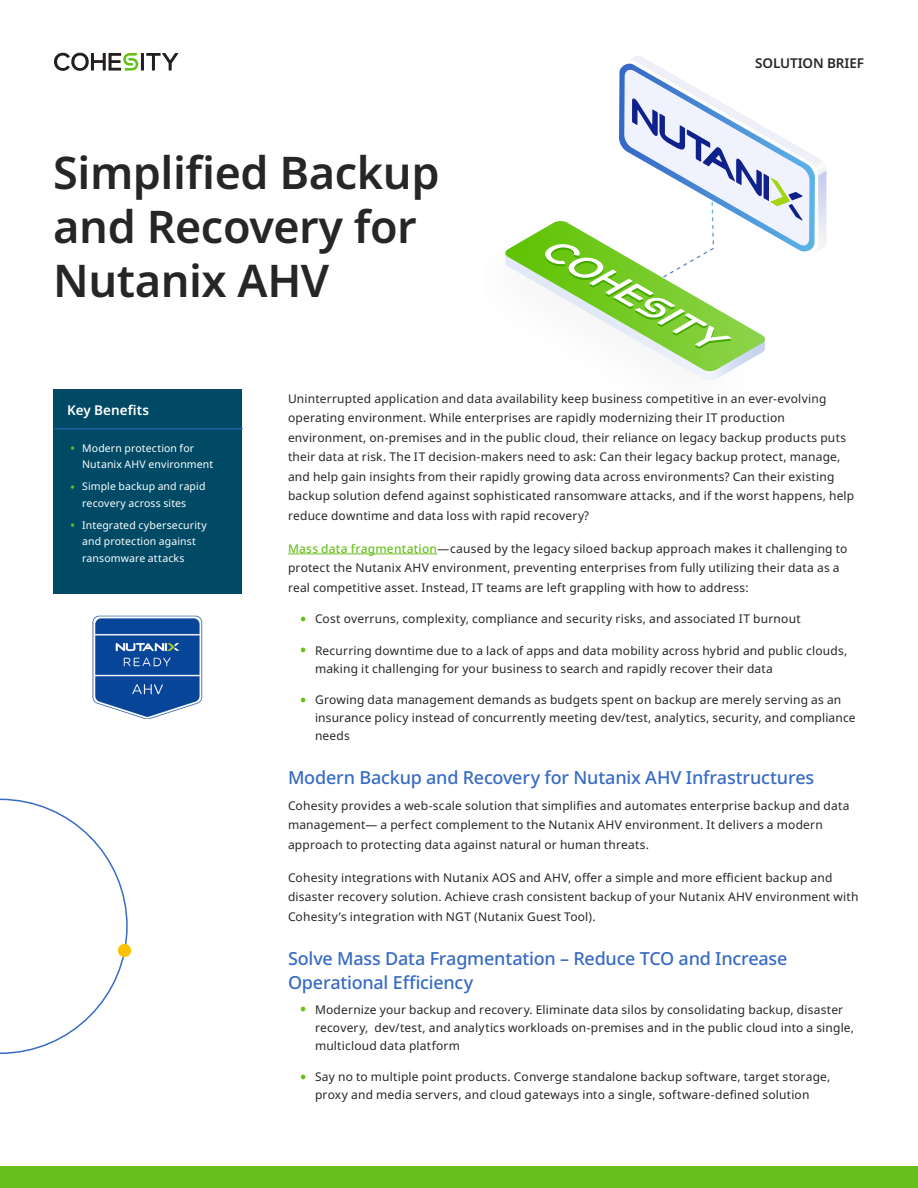
<style>
.page{position:relative;width:918px;height:1188px;background:#fff}
.page>*{position:absolute;margin:0;border:0;box-sizing:border-box;transform-origin:0 0}
.Title_1{font:600 45px/54px "Noto Sans";letter-spacing:-.01em;color:#282526}
.Subtitle_1{font:500 18px/24px "Noto Sans";letter-spacing:-.01em;color:#376bc3}
.t1{font:600 13.5px "Noto Sans";letter-spacing:-.01em;color:#282526}
.Sidebar_title{font:600 13.5px "Noto Sans";letter-spacing:.005em;color:#fff}
.Body{font:12px/19.5px "Noto Sans";letter-spacing:.015em;color:#282526}
.t2{font:10.5px/16.5px "Noto Sans";letter-spacing:.01em;color:#fff}
.s1{font-size:13.5px;color:#67bf1b}
.s2{font-weight:500;color:#6ac020}
.s3{font-weight:600;font-size:16.5px;color:#67bf1b}
</style>
<div class="page">
<hr style="left:288px;top:554px;width:150px;height:1px;background:#6ac020">
<div style="left:0;top:1166px;width:918px;height:22px;background:#67bf1b"></div>
<hr style="left:141px;top:53px;width:3px;height:18px;background:#231f20">
<svg style="left:146px;top:53px;width:32px;height:18px"></svg>
<svg style="left:54px;top:53px;width:84px;height:18px"></svg>
<div style="left:53px;top:390px;width:189px;height:204px;background:#004a66"></div>
<hr style="left:55px;top:428px;width:188px;height:1px;background:#376bc3">
<svg style="left:0;top:799px;width:128px;height:255px"></svg>
<div style="left:118px;top:944px;width:13px;height:13px;background:#ffc000;border-radius:50%"></div>
<svg style="left:505px;top:56px;width:322px;height:324px"></svg>
<img style="left:92px;top:616px;width:111px;height:103px">
<p class="Title_1" style="left:53px;top:147px;width:388px">Simplified Backup and Recovery for<br>Nutanix AHV</p>
<p class="t1" style="left:755px;top:54px;width:110px">SOLUTION BRIEF</p>
<p class="Sidebar_title" style="left:67px;top:401px;width:83px">Key Benefits</p>
<p class="t2" style="left:82px;top:440px;width:133px;text-indent:-12px"><span class="s1">•</span> Modern protection for<br>Nutanix AHV environment</p>
<p class="t2" style="left:82px;top:478px;width:125px;text-indent:-12px"><span class="s1">•</span> Simple backup and rapid recovery across sites</p>
<p class="t2" style="left:82px;top:517px;width:126px;text-indent:-12px"><span class="s1">•</span> Integrated cybersecurity and protection against ransomware attacks</p>
<p class="Body" style="left:288px;top:389px;width:568px">Uninterrupted application and data availability keep business competitive in an ever-evolving operating environment. While enterprises are rapidly modernizing their IT production environment, on-premises and in the public cloud, their reliance on legacy backup products puts their data at risk. The IT decision-makers need to ask: Can their legacy backup protect, manage, and help gain insights from their rapidly growing data across environments? Can their existing backup solution defend against sophisticated ransomware attacks, and if the worst happens, help reduce downtime and data loss with rapid recovery?</p>
<p class="Body" style="left:288px;top:539px;width:561px"><span class="s2">Mass data fragmentation</span>—caused by the legacy siloed backup approach makes it challenging to protect the Nutanix AHV environment, preventing enterprises from fully utilizing their data as a real competitive asset. Instead, IT teams are left grappling with how to address:</p>
<p class="Body" style="left:300px;top:609px;width:502px"><span class="s3">•</span> Cost overruns, complexity, compliance and security risks, and associated IT burnout</p>
<p class="Body" style="left:315px;top:642px;width:534px;line-height:18px;text-indent:-15px"><span class="s3">•</span> Recurring downtime due to a lack of apps and data mobility across hybrid and public clouds, making it challenging for your business to search and rapidly recover their data</p>
<p class="Body" style="left:315px;top:691px;width:542px;line-height:18px;text-indent:-15px"><span class="s3">•</span> Growing data management demands as budgets spent on backup are merely serving as an insurance policy instead of concurrently meeting dev/test, analytics, security, and compliance needs</p>
<p class="Subtitle_1" style="left:288px;top:766px;width:528px">Modern Backup and Recovery for Nutanix AHV Infrastructures</p>
<p class="Body" style="left:288px;top:796px;width:563px">Cohesity provides a web-scale solution that simplifies and automates enterprise backup and data management— a perfect complement to the Nutanix AHV environment. It delivers a modern approach to protecting data against natural or human threats.</p>
<p class="Body" style="left:288px;top:868px;width:572px">Cohesity integrations with Nutanix AOS and AHV, offer a simple and more efficient backup and disaster recovery solution. Achieve crash consistent backup of your Nutanix AHV environment with<br>Cohesity’s integration with NGT (Nutanix Guest Tool).</p>
<p class="Subtitle_1" style="left:288px;top:947px;width:501px">Solve Mass Data Fragmentation – Reduce TCO and Increase<br>Operational Efficiency</p>
<p class="Body" style="left:315px;top:1001px;width:541px;line-height:18px;text-indent:-15px"><span class="s3">•</span> Modernize your backup and recovery. Eliminate data silos by consolidating backup, disaster recovery, dev/test, and analytics workloads on-premises and in the public cloud into a single, multicloud data platform</p>
<p class="Body" style="left:300px;top:1068px;width:532px;line-height:18px;text-align:center"><span class="s3">•</span> Say no to multiple point products. Converge standalone backup software, target storage, proxy and media servers, and cloud gateways into a single, software-defined solution</p>
</div>
